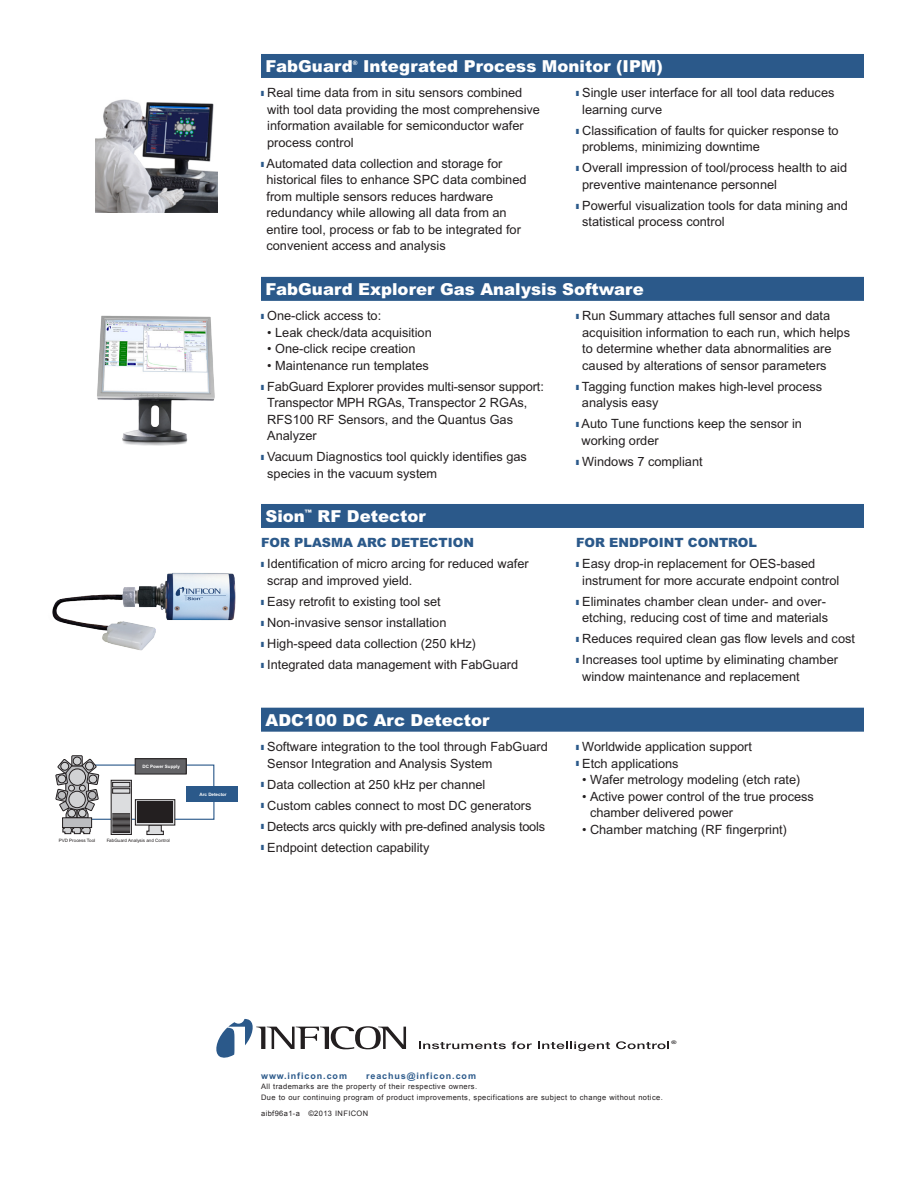
<style>
.page{position:relative;width:918px;height:1188px;background:#fff}
.page>*{position:absolute;margin:0;border:0;box-sizing:border-box;transform-origin:0 0}
.SUBHEAD{font:900 16.5px "Arial MT Std";color:#fff}
.COPY{font:12.75px/16.5px "Arial MT Std";color:#231f20}
.FEATURES{font:900 12.75px "Arial MT Std";color:#2b598a}
.t1{font:700 9px "Arial";letter-spacing:.1em;color:#2b598a}
.t2{font:7.5px/10.5px "Arial";letter-spacing:.05em;color:#231f20}
.SUBHEAD-2{font:900 6.15px "Arial MT Std";color:#fff}
.t3{font:700 4.95px "Arial";color:#231f20;scale:1.38 1}
.t4{font:4.5px "Arial";color:#231f20}
.t5{font:700 4.5px "Arial";color:#fff}
.s1{color:#2b598a}
</style>
<div class="page">
<div style="left:261px;top:54px;width:603px;height:24px;background:#2b598a"></div>
<svg style="left:216px;top:1019px;width:190px;height:39px"></svg>
<svg style="left:419px;top:1042px;width:113px;height:7px"></svg>
<svg style="left:538px;top:1042px;width:72px;height:9px"></svg>
<svg style="left:616px;top:1041px;width:53px;height:8px"></svg>
<div style="left:261px;top:277px;width:603px;height:24px;background:#2b598a"></div>
<div style="left:261px;top:504px;width:603px;height:24px;background:#2b598a"></div>
<div style="left:261px;top:708px;width:603px;height:24px;background:#2b598a"></div>
<img style="left:52px;top:573px;width:184px;height:78px">
<div style="left:187px;top:787px;width:51px;height:15px;background:#2b598a"></div>
<div style="left:72px;top:756px;width:10px;height:10px;border:1px solid #231f20"></div>
<div style="left:73px;top:757px;width:8px;height:8px;border:1px solid #231f20;border-radius:50%"></div>
<svg style="left:55px;top:759px;width:160px;height:76px"></svg>
<div style="left:135px;top:799px;width:40px;height:26px;border:1px solid #231f20"></div>
<div style="left:137px;top:801px;width:36px;height:22px;background:#231f20"></div>
<div style="left:135px;top:759px;width:51px;height:15px;background:#636366"></div>
<div style="left:135px;top:759px;width:51px;height:15px;border:1px solid #231f20"></div>
<div style="left:63px;top:818px;width:29px;height:10px;background:#bcbdc0"></div>
<div style="left:62px;top:818px;width:30px;height:10px;border:1px solid #231f20"></div>
<img style="left:97px;top:315px;width:118px;height:131px">
<img style="left:95px;top:99px;width:123px;height:113px">
<p class="t5" style="left:142px;top:764px;width:39px">DC Power Supply</p>
<p class="t4" style="left:59px;top:838px;width:38px">PVD Process Tool</p>
<p class="t4" style="left:107px;top:838px;width:65px">FabGuard Analysis and Control</p>
<p class="t5" style="left:200px;top:792px;width:29px">Arc Detector</p>
<p class="SUBHEAD" style="left:266px;top:56px;width:89px">FabGuard</p>
<p class="SUBHEAD-2" style="left:353px;top:59px;width:6px">®</p>
<p class="SUBHEAD" style="left:363px;top:56px;width:301px">Integrated Process Monitor (IPM)</p>
<p class="COPY" style="left:267px;top:85px;width:274px;text-indent:-6px"><span class="s1">■</span> Real time data from in situ sensors combined with tool data providing the most comprehensive information available for semiconductor wafer process control</p>
<p class="COPY" style="left:267px;top:155px;width:262px;text-indent:-6px"><span class="s1">■</span> Automated data collection and storage for historical files to enhance SPC data combined from multiple sensors reduces hardware redundancy while allowing all data from an entire tool, process or fab to be integrated for convenient access and analysis</p>
<p class="COPY" style="left:582px;top:85px;width:254px;text-indent:-6px"><span class="s1">■</span> Single user interface for all tool data reduces learning curve</p>
<p class="COPY" style="left:582px;top:122px;width:258px;text-indent:-6px"><span class="s1">■</span> Classification of faults for quicker response to problems, minimizing downtime</p>
<p class="COPY" style="left:582px;top:160px;width:267px;text-indent:-6px"><span class="s1">■</span> Overall impression of tool/process health to aid preventive maintenance personnel</p>
<p class="COPY" style="left:582px;top:197px;width:267px;text-indent:-6px"><span class="s1">■</span> Powerful visualization tools for data mining and statistical process control</p>
<p class="SUBHEAD" style="left:266px;top:279px;width:380px">FabGuard Explorer Gas Analysis Software</p>
<p class="COPY" style="left:261px;top:308px;width:122px"><span class="s1">■</span> One-click access to:</p>
<p class="COPY" style="left:267px;top:324px;width:166px">• Leak check/data acquisition</p>
<p class="COPY" style="left:267px;top:341px;width:150px">• One-click recipe creation</p>
<p class="COPY" style="left:267px;top:357px;width:163px">• Maintenance run templates</p>
<p class="COPY" style="left:267px;top:378px;width:278px;text-indent:-6px"><span class="s1">■</span> FabGuard Explorer provides multi-sensor support:<br>Transpector MPH RGAs, Transpector 2 RGAs, RFS100 RF Sensors, and the Quantus Gas Analyzer</p>
<p class="COPY" style="left:267px;top:449px;width:261px;text-indent:-6px"><span class="s1">■</span> Vacuum Diagnostics tool quickly identifies gas species in the vacuum system</p>
<p class="COPY" style="left:582px;top:308px;width:269px;text-indent:-6px"><span class="s1">■</span> Run Summary attaches full sensor and data acquisition information to each run, which helps to determine whether data abnormalities are caused by alterations of sensor parameters</p>
<p class="COPY" style="left:582px;top:378px;width:242px;text-indent:-6px"><span class="s1">■</span> Tagging function makes high-level process analysis easy</p>
<p class="COPY" style="left:582px;top:416px;width:222px;text-indent:-6px"><span class="s1">■</span> Auto Tune functions keep the sensor in working order</p>
<p class="COPY" style="left:576px;top:453px;width:128px"><span class="s1">■</span> Windows 7 compliant</p>
<p class="SUBHEAD" style="left:266px;top:506px;width:162px">Sion<sup>™</sup> RF Detector</p>
<p class="FEATURES" style="left:261px;top:535px;width:214px">FOR PLASMA ARC DETECTION</p>
<p class="COPY" style="left:267px;top:556px;width:263px;text-indent:-6px"><span class="s1">■</span> Identification of micro arcing for reduced wafer scrap and improved yield.</p>
<p class="COPY" style="left:261px;top:593px;width:181px"><span class="s1">■</span> Easy retrofit to existing tool set</p>
<p class="COPY" style="left:261px;top:614px;width:187px"><span class="s1">■</span> Non-invasive sensor installation</p>
<p class="COPY" style="left:261px;top:635px;width:217px"><span class="s1">■</span> High-speed data collection (250 kHz)</p>
<p class="COPY" style="left:261px;top:656px;width:259px"><span class="s1">■</span> Integrated data management with FabGuard</p>
<p class="SUBHEAD" style="left:266px;top:709px;width:225px">ADC100 DC Arc Detector</p>
<p class="COPY" style="left:267px;top:738px;width:282px;text-indent:-6px"><span class="s1">■</span> Software integration to the tool through FabGuard<br>Sensor Integration and Analysis System</p>
<p class="COPY" style="left:261px;top:776px;width:226px"><span class="s1">■</span> Data collection at 250 kHz per channel</p>
<p class="COPY" style="left:261px;top:797px;width:272px"><span class="s1">■</span> Custom cables connect to most DC generators</p>
<p class="COPY" style="left:261px;top:818px;width:286px"><span class="s1">■</span> Detects arcs quickly with pre-defined analysis tools</p>
<p class="COPY" style="left:261px;top:839px;width:170px"><span class="s1">■</span> Endpoint detection capability</p>
<p class="FEATURES" style="left:576px;top:535px;width:183px">FOR ENDPOINT CONTROL</p>
<p class="COPY" style="left:582px;top:556px;width:259px;text-indent:-6px"><span class="s1">■</span> Easy drop-in replacement for OES-based instrument for more accurate endpoint control</p>
<p class="COPY" style="left:576px;top:593px;width:254px;text-align:center"><span class="s1">■</span> Eliminates chamber clean under- and over&shy;etching, reducing cost of time and materials</p>
<p class="COPY" style="left:576px;top:631px;width:281px"><span class="s1">■</span> Reduces required clean gas flow levels and cost</p>
<p class="COPY" style="left:582px;top:652px;width:257px;text-indent:-6px"><span class="s1">■</span> Increases tool uptime by eliminating chamber window maintenance and replacement</p>
<p class="COPY" style="left:576px;top:738px;width:178px"><span class="s1">■</span> Worldwide application support</p>
<p class="COPY" style="left:576px;top:755px;width:104px"><span class="s1">■</span> Etch applications</p>
<p class="COPY" style="left:582px;top:771px;width:220px">• Wafer metrology modeling (etch rate)</p>
<p class="COPY" style="left:590px;top:788px;width:225px;text-indent:-8px">• Active power control of the true process chamber delivered power</p>
<p class="COPY" style="left:582px;top:821px;width:206px">• Chamber matching (RF fingerprint)</p>
<p class="t3" style="left:671px;top:1040px;width:5px">®</p>
<p class="t1" style="left:261px;top:1071px;width:87px">www.inficon.com</p>
<p class="t1" style="left:366px;top:1071px;width:111px">reachus@inficon.com</p>
<p class="t2" style="left:261px;top:1082px;width:403px">All trademarks are the property of their respective owners.<br>Due to our continuing program of product improvements, specifications are subject to change without notice.</p>
<p class="t2" style="left:261px;top:1109px;width:109px">aibf96a1-a ©2013 INFICON</p>
</div>
